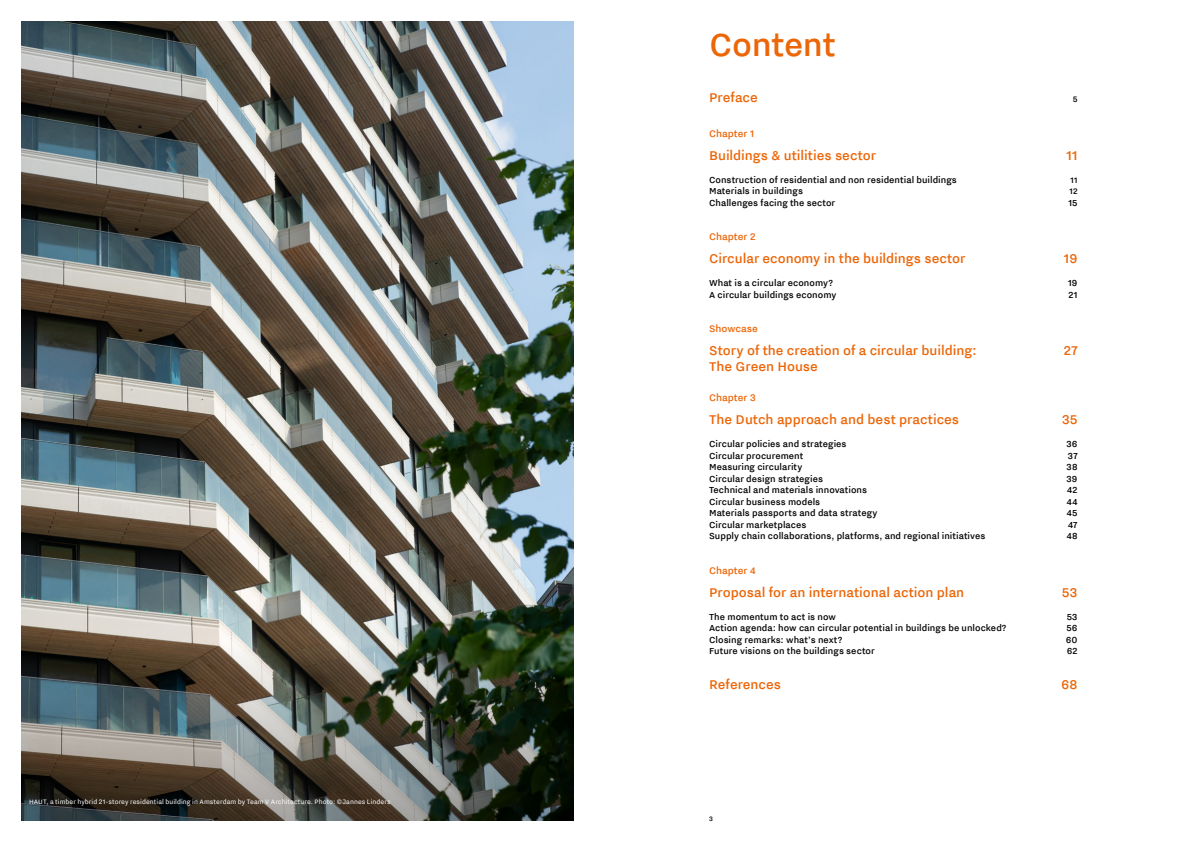
<style>
.page{position:relative;width:1191px;height:842px;background:#fff}
.page>*{position:absolute;margin:0;border:0;box-sizing:border-box;transform-origin:0 0}
.t1{font:500 40px "NL Nitti Grotesk";letter-spacing:-.01em;color:#ec6608}
.t2{font:500 16px "NL Nitti Grotesk";color:#ec6608}
.t3{font:500 12px "NL Nitti Grotesk";color:#ec6608}
.t4{font:500 11px "NL Nitti Grotesk";letter-spacing:.005em;color:#000}
.t5{font:500 10px "NL Nitti Grotesk";color:#000}
.t6{font:8px "NL Nitti Grotesk";letter-spacing:.01em;color:#fff}
.t7{font:500 8px "NL Nitti Grotesk";color:#000}
</style>
<div class="page">
<img style="left:22px;top:22px;width:552px;height:609px">
<img style="left:22px;top:631px;width:552px;height:190px">
<p class="t6" style="left:29px;top:797px;width:363px">HAUT, a timber hybrid 21-storey residential building in Amsterdam by Team V Architecture. Photo: ©Jannes Linders</p>
<h1 class="t1" style="left:709px;top:22px;width:128px">Content</h1>
<h2 class="t2" style="left:709px;top:88px;width:50px">Preface</h2>
<p class="t5" style="left:1072px;top:93px;width:6px">5</p>
<p class="t3" style="left:709px;top:126px;width:46px">Chapter 1</p>
<h2 class="t2" style="left:709px;top:146px;width:168px">Buildings &amp; utilities sector</h2>
<h2 class="t2" style="left:1066px;top:146px;width:13px">11</h2>
<p class="t4" style="left:709px;top:173px;width:249px">Construction of residential and non residential buildings</p>
<p class="t5" style="left:1070px;top:174px;width:8px">11</p>
<p class="t4" style="left:709px;top:185px;width:95px">Materials in buildings</p>
<p class="t5" style="left:1069px;top:185px;width:10px">12</p>
<p class="t4" style="left:709px;top:196px;width:127px">Challenges facing the sector</p>
<p class="t4" style="left:1068px;top:196px;width:11px">15</p>
<p class="t3" style="left:709px;top:230px;width:48px">Chapter 2</p>
<h2 class="t2" style="left:709px;top:249px;width:258px">Circular economy in the buildings sector</h2>
<h2 class="t2" style="left:1063px;top:249px;width:15px">19</h2>
<p class="t4" style="left:709px;top:277px;width:125px">What is a circular economy?</p>
<p class="t4" style="left:1068px;top:277px;width:11px">19</p>
<p class="t4" style="left:709px;top:288px;width:129px">A circular buildings economy</p>
<p class="t4" style="left:1068px;top:288px;width:11px">21</p>
<p class="t3" style="left:709px;top:322px;width:50px">Showcase</p>
<h2 class="t2" style="left:709px;top:341px;width:269px">Story of the creation of a circular building:</h2>
<h2 class="t2" style="left:1063px;top:341px;width:15px">27</h2>
<h2 class="t2" style="left:709px;top:357px;width:110px">The Green House</h2>
<p class="t3" style="left:709px;top:391px;width:48px">Chapter 3</p>
<h2 class="t2" style="left:709px;top:410px;width:252px">The Dutch approach and best practices</h2>
<h2 class="t2" style="left:1062px;top:410px;width:17px">35</h2>
<p class="t4" style="left:709px;top:438px;width:139px">Circular policies and strategies</p>
<p class="t4" style="left:1066px;top:438px;width:12px">36</p>
<p class="t4" style="left:709px;top:449px;width:96px">Circular procurement</p>
<p class="t4" style="left:1067px;top:449px;width:11px">37</p>
<p class="t4" style="left:709px;top:461px;width:95px">Measuring circularity</p>
<p class="t4" style="left:1066px;top:461px;width:12px">38</p>
<p class="t4" style="left:709px;top:472px;width:115px">Circular design strategies</p>
<p class="t4" style="left:1066px;top:472px;width:13px">39</p>
<p class="t4" style="left:709px;top:484px;width:159px">Technical and materials innovations</p>
<p class="t4" style="left:1067px;top:484px;width:12px">42</p>
<p class="t4" style="left:709px;top:495px;width:113px">Circular business models</p>
<p class="t4" style="left:1066px;top:495px;width:12px">44</p>
<p class="t4" style="left:709px;top:507px;width:170px">Materials passports and data strategy</p>
<p class="t4" style="left:1067px;top:507px;width:12px">45</p>
<p class="t4" style="left:709px;top:518px;width:99px">Circular marketplaces</p>
<p class="t4" style="left:1068px;top:518px;width:11px">47</p>
<p class="t4" style="left:709px;top:530px;width:278px">Supply chain collaborations, platforms, and regional initiatives</p>
<p class="t4" style="left:1066px;top:530px;width:12px">48</p>
<p class="t3" style="left:709px;top:563px;width:48px">Chapter 4</p>
<h2 class="t2" style="left:709px;top:583px;width:257px">Proposal for an international action plan</h2>
<h2 class="t2" style="left:1062px;top:583px;width:17px">53</h2>
<p class="t4" style="left:709px;top:610px;width:128px">The momentum to act is now</p>
<p class="t4" style="left:1066px;top:610px;width:12px">53</p>
<p class="t4" style="left:709px;top:622px;width:299px">Action agenda: how can circular potential in buildings be unlocked?</p>
<p class="t4" style="left:1066px;top:622px;width:13px">56</p>
<p class="t4" style="left:709px;top:633px;width:135px">Closing remarks: what’s next?</p>
<p class="t4" style="left:1065px;top:633px;width:13px">60</p>
<p class="t4" style="left:709px;top:645px;width:167px">Future visions on the buildings sector</p>
<p class="t4" style="left:1066px;top:645px;width:12px">62</p>
<h2 class="t2" style="left:709px;top:675px;width:73px">References</h2>
<h2 class="t2" style="left:1061px;top:675px;width:18px">68</h2>
<p class="t7" style="left:709px;top:814px;width:5px">3</p>
</div>
